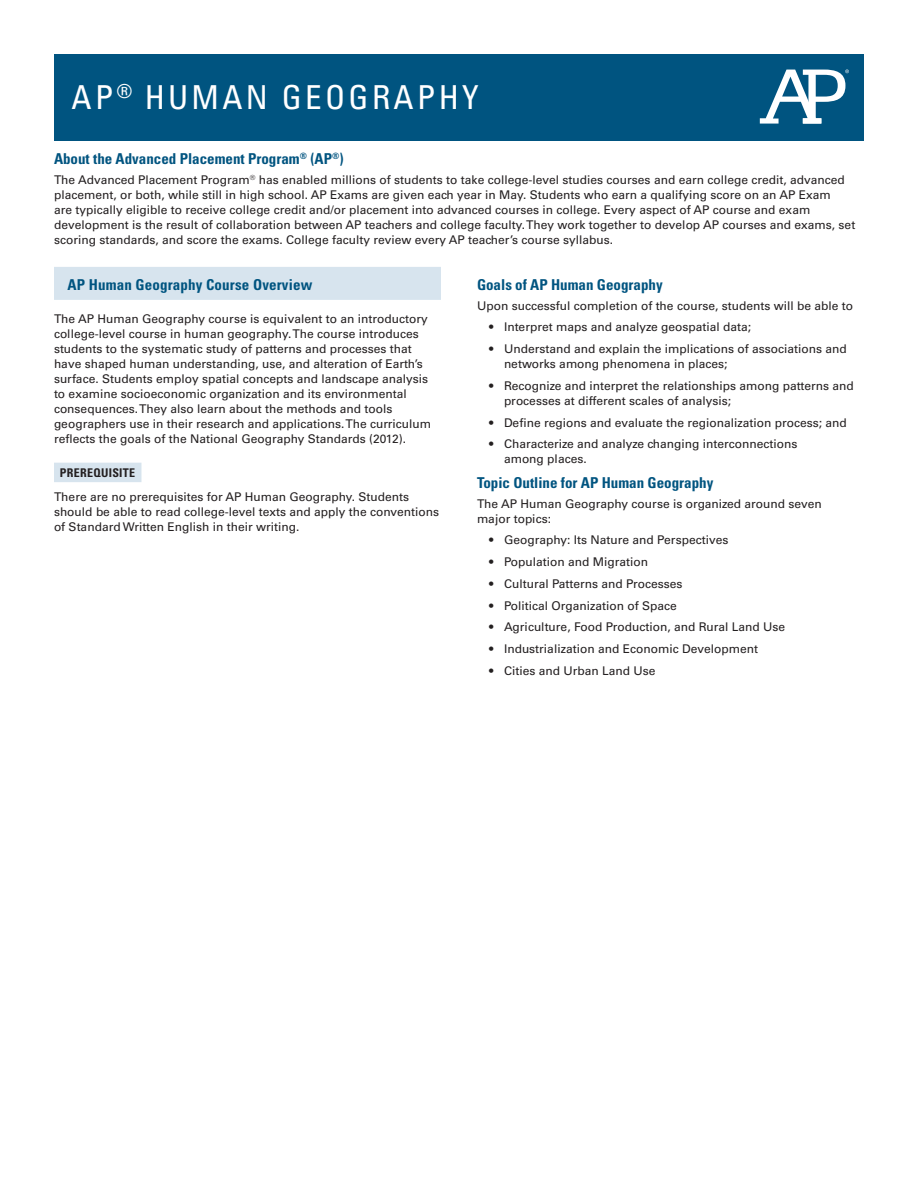
<style>
.page{position:relative;width:918px;height:1188px;background:#fff}
.page>*{position:absolute;margin:0;border:0;box-sizing:border-box;transform-origin:0 0}
.t1{font:condensed 33px "Univers LT Std";letter-spacing:.1em;color:#fff}
.t2{font:700 condensed 15px "Univers LT Std";color:#005480}
.t3{font:12px/15px "Univers LT Std";color:#231f20}
.t4{font:700 condensed 12px "Univers LT Std";letter-spacing:.025em;color:#231f20}
</style>
<div class="page">
<div style="left:54px;top:54px;width:810px;height:87px;background:#005480"></div>
<svg style="left:760px;top:69px;width:89px;height:55px"></svg>
<div style="left:54px;top:267px;width:387px;height:33px;background:#d7e4ee"></div>
<div style="left:54px;top:463px;width:87px;height:19px;background:#d7e4ee"></div>
<h1 class="t1" style="left:72px;top:77px;width:409px">AP<sup>®</sup> HUMAN GEOGRAPHY</h1>
<p class="t2" style="left:54px;top:150px;width:291px">About the Advanced Placement Program<sup>®</sup> (AP<sup>®</sup>)</p>
<p class="t3" style="left:54px;top:172px;width:803px">The Advanced Placement Program<sup>®</sup> has enabled millions of students to take college-level studies courses and earn college credit, advanced placement, or both, while still in high school. AP Exams are given each year in May. Students who earn a qualifying score on an AP Exam<br>are typically eligible to receive college credit and/or placement into advanced courses in college. Every aspect of AP course and exam development is the result of collaboration between AP teachers and college faculty. They work together to develop AP courses and exams, set scoring standards, and score the exams. College faculty review every AP teacher’s course syllabus.</p>
<p class="t2" style="left:68px;top:276px;width:246px">AP Human Geography Course Overview</p>
<p class="t3" style="left:54px;top:311px;width:379px">The AP Human Geography course is equivalent to an introductory college-level course in human geography. The course introduces students to the systematic study of patterns and processes that have shaped human understanding, use, and alteration of Earth’s surface. Students employ spatial concepts and landscape analysis to examine socioeconomic organization and its environmental consequences. They also learn about the methods and tools geographers use in their research and applications. The curriculum reflects the goals of the National Geography Standards (2012).</p>
<p class="t4" style="left:60px;top:465px;width:77px">PREREQUISITE</p>
<p class="t3" style="left:54px;top:489px;width:387px">There are no prerequisites for AP Human Geography. Students should be able to read college-level texts and apply the conventions of Standard Written English in their writing.</p>
<p class="t2" style="left:477px;top:276px;width:187px">Goals of AP Human Geography</p>
<p class="t3" style="left:477px;top:298px;width:378px">Upon successful completion of the course, students will be able to</p>
<p class="t3" style="left:489px;top:320px;width:264px">• Interpret maps and analyze geospatial data;</p>
<p class="t3" style="left:504px;top:341px;width:344px;text-indent:-15px">• Understand and explain the implications of associations and networks among phenomena in places;</p>
<p class="t3" style="left:504px;top:378px;width:351px;text-indent:-15px">• Recognize and interpret the relationships among patterns and processes at different scales of analysis;</p>
<p class="t3" style="left:489px;top:415px;width:359px">• Define regions and evaluate the regionalization process; and</p>
<p class="t3" style="left:504px;top:437px;width:295px;text-indent:-15px">• Characterize and analyze changing interconnections among places.</p>
<p class="t2" style="left:477px;top:474px;width:238px">Topic Outline for AP Human Geography</p>
<p class="t3" style="left:477px;top:496px;width:346px">The AP Human Geography course is organized around seven major topics:</p>
<p class="t3" style="left:489px;top:533px;width:241px">• Geography: Its Nature and Perspectives</p>
<p class="t3" style="left:489px;top:554px;width:161px">• Population and Migration</p>
<p class="t3" style="left:489px;top:576px;width:195px">• Cultural Patterns and Processes</p>
<p class="t3" style="left:489px;top:598px;width:189px">• Political Organization of Space</p>
<p class="t3" style="left:489px;top:620px;width:298px">• Agriculture, Food Production, and Rural Land Use</p>
<p class="t3" style="left:489px;top:641px;width:271px">• Industrialization and Economic Development</p>
<p class="t3" style="left:489px;top:663px;width:168px">• Cities and Urban Land Use</p>
</div>
